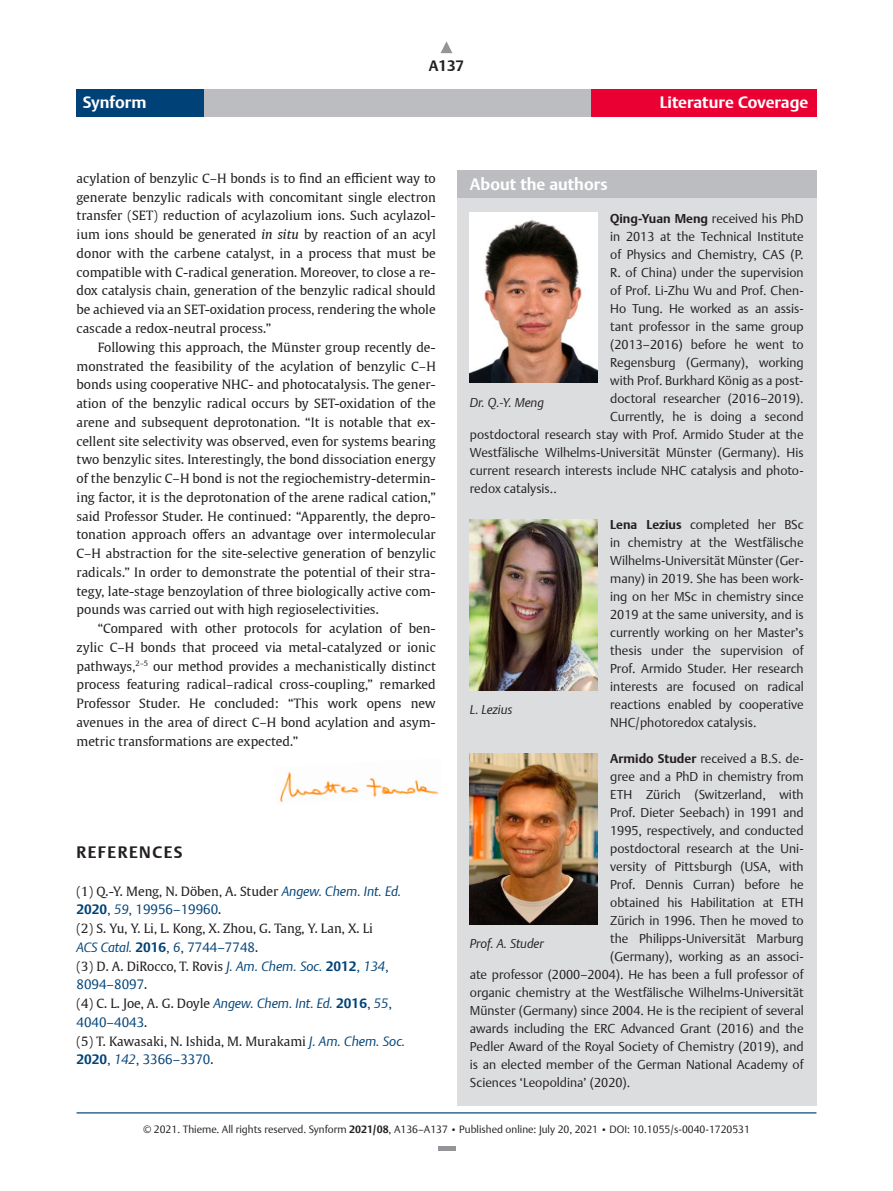
<style>
.page{position:relative;width:893px;height:1191px;background:#fff}
.page>*{position:absolute;margin:0;border:0;box-sizing:border-box;transform-origin:0 0}
.t1{font:700 16.5px "Thieme Argo 2011";color:#fff}
.t2{font:700 16.5px "Thieme Argo 2011";letter-spacing:.09em;color:#231f20}
.t3{font:700 15px "Thieme Argo 2011";color:#231f20}
.t4{font:300 13.5px "Thieme Argo 2011";color:#004277}
.t5{font:12.75px/18.8px "Thieme Gulliver 2011";color:#231f20;text-align:justify}
.t6{font:300 12.75px/18px "Thieme Argo 2011";color:#231f20;text-align:justify}
.t7{font:italic 300 12.75px "Thieme Argo 2011";color:#231f20}
.t8{font:300 10.5px "Thieme Argo 2011";color:#231f20}
.s1{font-style:italic}
.s2{font-family:"Thieme Argo 2011";font-weight:300;font-style:italic;font-size:13.5px;color:#004277}
.s3{font-weight:700}
.s4{font-family:"Thieme Gulliver 2011";font-weight:400;font-size:12.75px;color:#231f20}
.s5{font-family:"Thieme Argo 2011";font-weight:700;font-size:13.5px;color:#004277}
.s6{font-family:"Thieme Argo 2011";font-weight:300;font-size:13.5px;color:#004277}
.s7{font-size:9px}
</style>
<div class="page">
<hr style="left:77px;top:1112px;width:739px;height:1px;background:#004277">
<div style="left:77px;top:89px;width:739px;height:28px;background:#bcbdc0"></div>
<div style="left:591px;top:89px;width:225px;height:28px;background:#eb0034"></div>
<div style="left:77px;top:89px;width:127px;height:28px;background:#004277"></div>
<svg style="left:441px;top:41px;width:11px;height:12px"></svg>
<img style="left:280px;top:771px;width:159px;height:32px">
<div style="left:438px;top:1146px;width:17px;height:5px;background:#939598"></div>
<div style="left:457px;top:170px;width:359px;height:936px;background:#dcdddf"></div>
<div style="left:457px;top:170px;width:359px;height:28px;background:#bcbdc0"></div>
<img style="left:470px;top:213px;width:127px;height:170px">
<img style="left:470px;top:520px;width:127px;height:170px">
<img style="left:470px;top:754px;width:127px;height:170px">
<p class="t3" style="left:429px;top:56px;width:37px">A137</p>
<p class="t1" style="left:83px;top:91px;width:65px">Synform</p>
<p class="t1" style="left:660px;top:91px;width:150px">Literature Coverage</p>
<p class="t5" style="left:77px;top:168px;width:361px">acylation of benzylic C–H bonds is to find an efficient way to generate benzylic radicals with concomitant single electron transfer (SET) reduction of acylazolium ions. Such acylazol&shy;ium ions should be generated <span class="s1">in situ</span> by reaction of an acyl donor with the carbene catalyst, in a process that must be compatible with C-radical generation. Moreover, to close a re&shy;dox catalysis chain, generation of the benzylic radical should be achieved via an SET-oxidation process, rendering the whole cascade a redox-neutral process.”</p>
<p class="t5" style="left:77px;top:337px;width:361px;text-indent:21px">Following this approach, the Münster group recently de&shy;monstrated the feasibility of the acylation of benzylic C–H bonds using cooperative NHC- and photocatalysis. The gener&shy;ation of the benzylic radical occurs by SET-oxidation of the arene and subsequent deprotonation. “It is notable that ex&shy;cellent site selectivity was observed, even for systems bearing two benzylic sites. Interestingly, the bond dissociation energy of the benzylic C–H bond is not the regiochemistry-determin&shy;ing factor, it is the deprotonation of the arene radical cation,” said Professor Studer. He continued: “Apparently, the depro&shy;tonation approach offers an advantage over intermolecular C–H abstraction for the site-selective generation of benzylic radicals.” In order to demonstrate the potential of their stra&shy;tegy, late-stage benzoylation of three biologically active com&shy;pounds was carried out with high regioselectivities.</p>
<p class="t5" style="left:77px;top:618px;width:361px;text-indent:21px">“Compared with other protocols for acylation of ben&shy;zylic C–H bonds that proceed via metal-catalyzed or ionic pathways,<sup>2–5</sup> our method provides a mechanistically distinct process featuring radical–radical cross-coupling,” remarked Professor Studer. He concluded: “This work opens new avenues in the area of direct C–H bond acylation and asym&shy;metric transformations are expected.”</p>
<p class="t2" style="left:77px;top:841px;width:108px">REFERENCES</p>
<p class="t5" style="left:77px;top:881px;width:326px">(1) Q.-Y. Meng, N. Döben, A. Studer <span class="s2">Angew. Chem. Int. Ed.</span></p>
<p class="t4" style="left:77px;top:900px;width:146px"><span class="s3">2020</span>, <span class="s1">59</span>, 19956–19960<span class="s4">.</span></p>
<p class="t5" style="left:77px;top:918px;width:298px">(2) S. Yu, Y. Li, L. Kong, X. Zhou, G. Tang, Y. Lan, X. Li</p>
<p class="t4" style="left:77px;top:938px;width:183px"><span class="s1">ACS Catal.</span> <span class="s3">2016</span>, <span class="s1">6</span>, 7744–7748<span class="s4">.</span></p>
<p class="t5" style="left:77px;top:956px;width:314px">(3) D. A. DiRocco, T. Rovis <span class="s2">J. Am. Chem. Soc.</span> <span class="s5">2012</span><span class="s6">,</span> <span class="s2">134</span><span class="s6">,</span></p>
<p class="t4" style="left:77px;top:975px;width:72px">8094–8097<span class="s4">.</span></p>
<p class="t5" style="left:77px;top:993px;width:317px">(4) C. L. Joe, A. G. Doyle <span class="s2">Angew. Chem. Int. Ed.</span> <span class="s5">2016</span><span class="s6">,</span> <span class="s2">55</span><span class="s6">,</span></p>
<p class="t4" style="left:77px;top:1013px;width:72px">4040–4043<span class="s4">.</span></p>
<p class="t5" style="left:77px;top:1031px;width:330px">(5) T. Kawasaki, N. Ishida, M. Murakami <span class="s2">J. Am. Chem. Soc.</span></p>
<p class="t4" style="left:77px;top:1050px;width:138px"><span class="s3">2020</span>, <span class="s1">142</span>, 3366–3370<span class="s4">.</span></p>
<p class="t1" style="left:470px;top:173px;width:139px">About the authors</p>
<p class="t6" style="left:610px;top:209px;width:195px"><span class="s3">Qing-Yuan Meng</span> received his PhD</p>
<p class="t6" style="left:610px;top:227px;width:195px">in 2013 at the Technical Institute</p>
<p class="t6" style="left:610px;top:245px;width:195px">of Physics and Chemistry, CAS (P.</p>
<p class="t6" style="left:610px;top:263px;width:195px">R. of China) under the supervision</p>
<p class="t6" style="left:610px;top:281px;width:195px">of Prof. Li-Zhu Wu and Prof. Chen-</p>
<p class="t6" style="left:610px;top:299px;width:194px">Ho Tung. He worked as an assis-</p>
<p class="t6" style="left:610px;top:317px;width:195px">tant professor in the same group</p>
<p class="t6" style="left:610px;top:335px;width:195px">(2013–2016) before he went to</p>
<p class="t6" style="left:610px;top:353px;width:195px">Regensburg (Germany), working</p>
<p class="t6" style="left:610px;top:371px;width:195px">with Prof. Burkhard König as a post-</p>
<p class="t6" style="left:610px;top:389px;width:195px">doctoral researcher (2016–2019).</p>
<p class="t6" style="left:610px;top:407px;width:195px">Currently, he is doing a second</p>
<p class="t6" style="left:470px;top:425px;width:335px">postdoctoral research stay with Prof. Armido Studer at the</p>
<p class="t6" style="left:470px;top:443px;width:335px">Westfälische Wilhelms-Universität Münster (Germany). His</p>
<p class="t6" style="left:470px;top:461px;width:335px">current research interests include NHC catalysis and photo-</p>
<p class="t6" style="left:470px;top:479px;width:88px">redox catalysis..</p>
<p class="t6" style="left:610px;top:515px;width:195px"><span class="s3">Lena Lezius</span> completed her BSc in chemistry at the Westfälische Wilhelms-Universität Münster (Ger&shy;many) in 2019. She has been work&shy;ing on her MSc in chemistry since 2019 at the same university, and is currently working on her Master’s thesis under the supervision of Prof. Armido Studer. Her research interests are focused on radical reactions enabled by cooperative NHC/photoredox catalysis.</p>
<p class="t6" style="left:610px;top:749px;width:195px"><span class="s3">Armido Studer</span> received a B.S. de-</p>
<p class="t6" style="left:610px;top:767px;width:195px">gree and a PhD in chemistry from</p>
<p class="t6" style="left:610px;top:785px;width:195px">ETH Zürich (Switzerland, with</p>
<p class="t6" style="left:610px;top:803px;width:195px">Prof. Dieter Seebach) in 1991 and</p>
<p class="t6" style="left:610px;top:821px;width:195px">1995, respectively, and conducted</p>
<p class="t6" style="left:610px;top:839px;width:195px">postdoctoral research at the Uni-</p>
<p class="t6" style="left:610px;top:857px;width:195px">versity of Pittsburgh (USA, with</p>
<p class="t6" style="left:610px;top:875px;width:195px">Prof. Dennis Curran) before he</p>
<p class="t6" style="left:610px;top:893px;width:195px">obtained his Habilitation at ETH</p>
<p class="t6" style="left:610px;top:911px;width:195px">Zürich in 1996. Then he moved to</p>
<p class="t6" style="left:610px;top:929px;width:195px">the Philipps-Universität Marburg</p>
<p class="t6" style="left:610px;top:947px;width:195px">(Germany), working as an associ-</p>
<p class="t6" style="left:470px;top:965px;width:335px">ate professor (2000–2004). He has been a full professor of</p>
<p class="t6" style="left:470px;top:983px;width:335px">organic chemistry at the Westfälische Wilhelms-Universität</p>
<p class="t6" style="left:470px;top:1001px;width:335px">Münster (Germany) since 2004. He is the recipient of several</p>
<p class="t6" style="left:470px;top:1019px;width:335px">awards including the ERC Advanced Grant (2016) and the</p>
<p class="t6" style="left:470px;top:1037px;width:335px">Pedler Award of the Royal Society of Chemistry (2019), and</p>
<p class="t6" style="left:470px;top:1055px;width:335px">is an elected member of the German National Academy of</p>
<p class="t6" style="left:470px;top:1073px;width:162px">Sciences ‘Leopoldina’ (2020).</p>
<p class="t7" style="left:470px;top:394px;width:76px">Dr. Q.-Y. Meng</p>
<p class="t7" style="left:470px;top:701px;width:44px">L. Lezius</p>
<p class="t7" style="left:470px;top:935px;width:75px">Prof. A. Studer</p>
<p class="t8" style="left:143px;top:1122px;width:608px">© 2021. Thieme. All rights reserved. Synform <span class="s3">2021/08</span>, A136–A137 <span class="s7">•</span> Published online: July 20, 2021 <span class="s7">•</span> DOI: 10.1055/s-0040-1720531</p>
</div>
